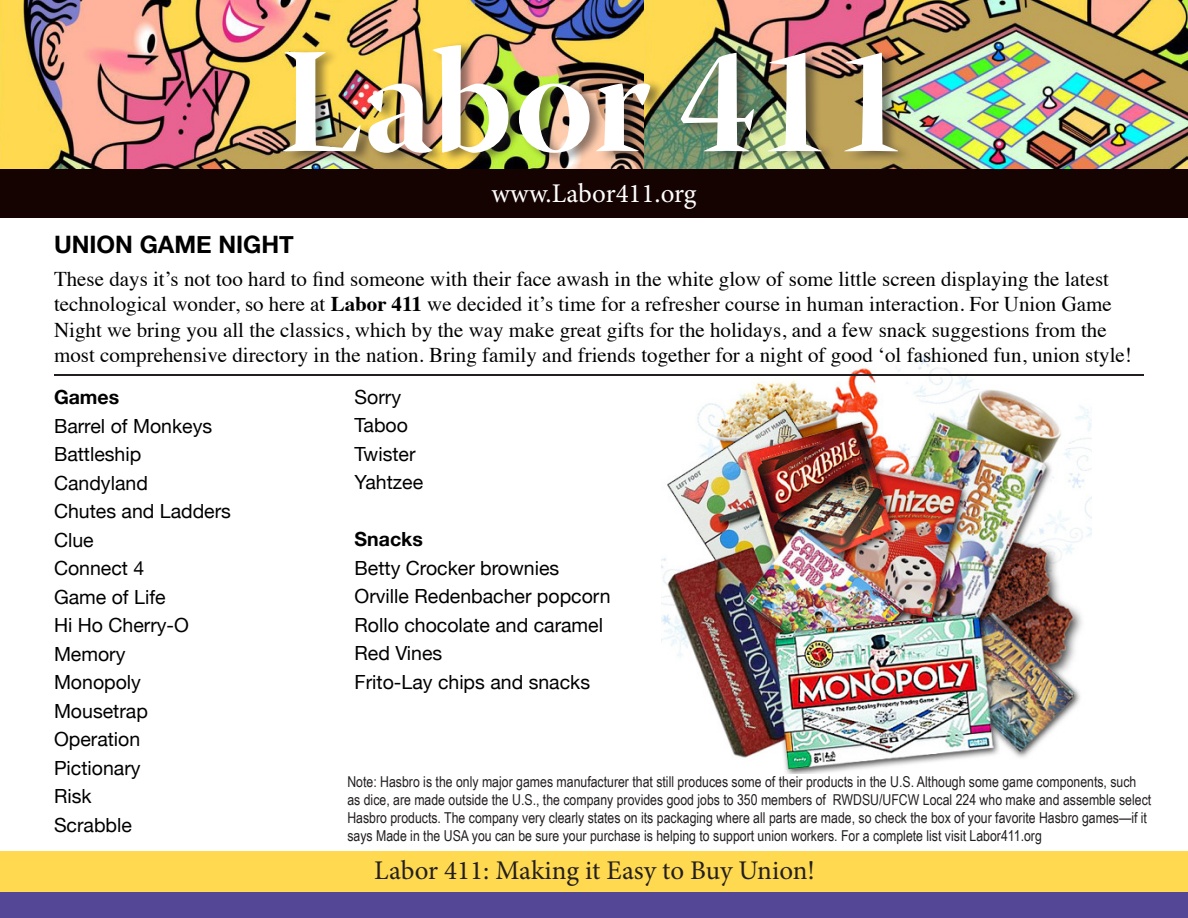
<style>
.page{position:relative;width:1188px;height:918px;background:#fff}
.page>*{position:absolute;margin:0;border:0;box-sizing:border-box;transform-origin:0 0}
.t1{font:150px "Warnock Pro Bold Disp";color:#fff}
.t2{font:27px "Minion Pro";color:#231f20}
.t3{font:27px "Minion Pro";color:#fff}
.t4{font:700 24px "Helvetica Neue";color:#000}
.t5{font:21px/25.2px "Times";color:#000}
.company_head{font:19.5px "Helvetica Neue";color:#000}
.company_head-2{font:700 19.5px "Helvetica Neue";color:#000}
.t6{font:15px/18px "Arial Narrow";color:#231f20}
.s1{font-weight:700}
</style>
<div class="page">
<img style="left:662px;top:353px;width:430px;height:421px">
<hr style="left:54px;top:374px;width:1090px;height:2px;background:#231f20">
<img style="left:0;top:0;width:644px;height:169px">
<img style="left:644px;top:0;width:544px;height:169px">
<div style="left:283px;top:41px;width:629px;height:124px;background:#231f20;opacity:.5"></div>
<div style="left:1px;top:851px;width:1187px;height:67px;background:#ffd950"></div>
<div style="left:1px;top:892px;width:1187px;height:26px;background:#544796"></div>
<div style="left:0;top:169px;width:1188px;height:49px;background:#150301"></div>
<p class="t1" style="left:279px;top:11px;width:631px">Labor 411</p>
<p class="t3" style="left:491px;top:175px;width:207px">www.Labor411.org</p>
<p class="t4" style="left:54px;top:223px;width:241px">UNION GAME NIGHT</p>
<p class="t5" style="left:54px;top:265px;width:1079px">These days it’s not too hard to find someone with their face awash in the white glow of some little screen displaying the latest technological wonder, so here at <span class="s1">Labor 411</span> we decided it’s time for a refresher course in human interaction. For Union Game Night we bring you all the classics, which by the way make great gifts for the holidays, and a few snack suggestions from the most comprehensive directory in the nation. Bring family and friends together for a night of good ‘ol fashioned fun, union style!</p>
<p class="company_head-2" style="left:54px;top:380px;width:67px">Games</p>
<p class="company_head" style="left:54px;top:409px;width:160px">Barrel of Monkeys</p>
<p class="company_head" style="left:54px;top:438px;width:89px">Battleship</p>
<p class="company_head" style="left:54px;top:466px;width:95px">Candyland</p>
<p class="company_head" style="left:54px;top:495px;width:179px">Chutes and Ladders</p>
<p class="company_head" style="left:54px;top:523px;width:41px">Clue</p>
<p class="company_head" style="left:54px;top:552px;width:92px">Connect 4</p>
<p class="company_head" style="left:54px;top:580px;width:113px">Game of Life</p>
<p class="company_head" style="left:54px;top:609px;width:137px">Hi Ho Cherry-O</p>
<p class="company_head" style="left:54px;top:637px;width:73px">Memory</p>
<p class="company_head" style="left:54px;top:666px;width:89px">Monopoly</p>
<p class="company_head" style="left:54px;top:694px;width:95px">Mousetrap</p>
<p class="company_head" style="left:54px;top:723px;width:88px">Operation</p>
<p class="company_head" style="left:54px;top:751px;width:88px">Pictionary</p>
<p class="company_head" style="left:54px;top:780px;width:39px">Risk</p>
<p class="company_head" style="left:54px;top:808px;width:79px">Scrabble</p>
<p class="company_head" style="left:355px;top:380px;width:48px">Sorry</p>
<p class="company_head" style="left:355px;top:409px;width:55px">Taboo</p>
<p class="company_head" style="left:355px;top:437px;width:62px">Twister</p>
<p class="company_head" style="left:355px;top:466px;width:70px">Yahtzee</p>
<p class="company_head-2" style="left:355px;top:522px;width:70px">Snacks</p>
<p class="company_head" style="left:355px;top:551px;width:206px">Betty Crocker brownies</p>
<p class="company_head" style="left:355px;top:580px;width:258px">Orville Redenbacher popcorn</p>
<p class="company_head" style="left:355px;top:608px;width:250px">Rollo chocolate and caramel</p>
<p class="company_head" style="left:355px;top:637px;width:89px">Red Vines</p>
<p class="company_head" style="left:355px;top:665px;width:237px">Frito-Lay chips and snacks</p>
<p class="t6" style="left:347px;top:772px;width:805px">Note: Hasbro is the only major games manufacturer that still produces some of their products in the U.S. Although some game components, such as dice, are made outside the U.S., the company provides good jobs to 350 members of RWDSU/UFCW Local 224 who make and assemble select Hasbro products. The company very clearly states on its packaging where all parts are made, so check the box of your favorite Hasbro games—if it says Made in the USA you can be sure your purchase is helping to support union workers. For a complete list visit Labor411.org</p>
<p class="t2" style="left:374px;top:852px;width:442px">Labor 411: Making it Easy to Buy Union!</p>
</div>
